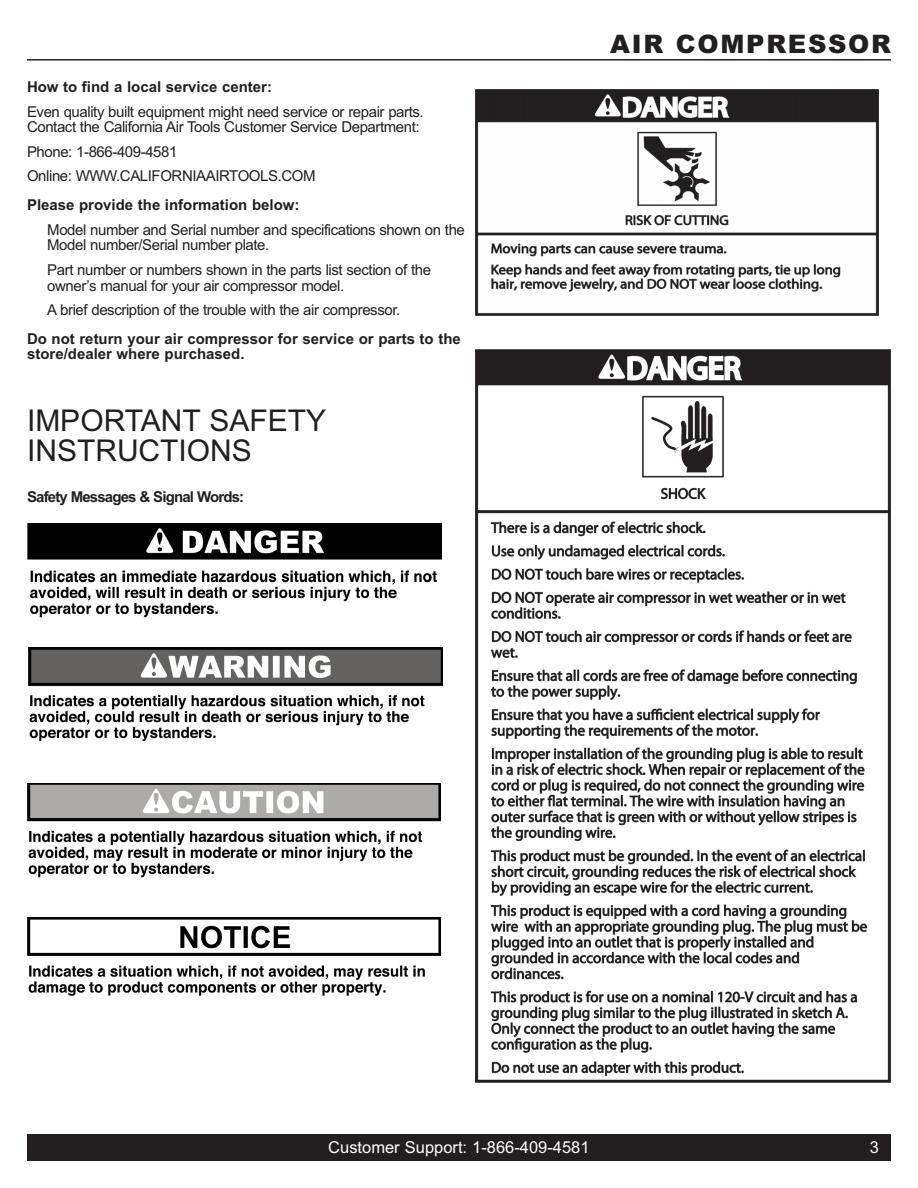
<style>
.page{position:relative;width:918px;height:1188px;background:#fff}
.page>*{position:absolute;margin:0;border:0;box-sizing:border-box;transform-origin:0 0}
.t1{font:30px/30px "Arial";color:#231f20}
.t2{font:900 25.5px "Arial";letter-spacing:.065em;color:#231f20}
.t3{font:16.5px "Arial";color:#fff}
.t4{font:15px/15.8px "Arial";letter-spacing:-.03em;color:#231f20}
.t5{font:700 15px/15px "Arial";color:#231f20}
.t6{font:700 15px "Arial";letter-spacing:-.055em;color:#231f20}
</style>
<div class="page">
<div style="left:27px;top:1134px;width:864px;height:27px;background:#231f20"></div>
<hr style="left:27px;top:59px;width:864px;height:2px;background:#231f20">
<img style="left:27px;top:523px;width:415px;height:94px">
<img style="left:29px;top:648px;width:413px;height:93px">
<img style="left:476px;top:89px;width:403px;height:226px">
<img style="left:476px;top:349px;width:414px;height:734px">
<img style="left:27px;top:918px;width:414px;height:78px">
<img style="left:27px;top:783px;width:414px;height:95px">
<p class="t5" style="left:27px;top:81px;width:247px">How to find a local service center:</p>
<p class="t4" style="left:27px;top:105px;width:398px">Even quality built equipment might need service or repair parts.<br>Contact the California Air Tools Customer Service Department:</p>
<p class="t4" style="left:27px;top:141px;width:290px;line-height:24.6px">Phone: 1-866-409-4581<br>Online: WWW.CALIFORNIAAIRTOOLS.COM</p>
<p class="t5" style="left:27px;top:199px;width:274px">Please provide the information below:</p>
<p class="t4" style="left:47px;top:223px;width:419px">Model number and Serial number and specifications shown on the<br>Model number/Serial number plate.</p>
<p class="t4" style="left:47px;top:263px;width:385px">Part number or numbers shown in the parts list section of the owner’s manual for your air compressor model.</p>
<p class="t4" style="left:47px;top:304px;width:355px">A brief description of the trouble with the air compressor.</p>
<p class="t5" style="left:27px;top:333px;width:435px">Do not return your air compressor for service or parts to the store/dealer where purchased.</p>
<h1 class="t1" style="left:27px;top:408px;width:301px">IMPORTANT SAFETY<br>INSTRUCTIONS</h1>
<p class="t6" style="left:27px;top:491px;width:219px">Safety Messages &amp; Signal Words:</p>
<h2 class="t2" style="left:610px;top:30px;width:282px">AIR COMPRESSOR</h2>
<p class="t3" style="left:328px;top:1141px;width:263px">Customer Support: 1-866-409-4581</p>
<p class="t3" style="left:870px;top:1141px;width:11px">3</p>
</div>
